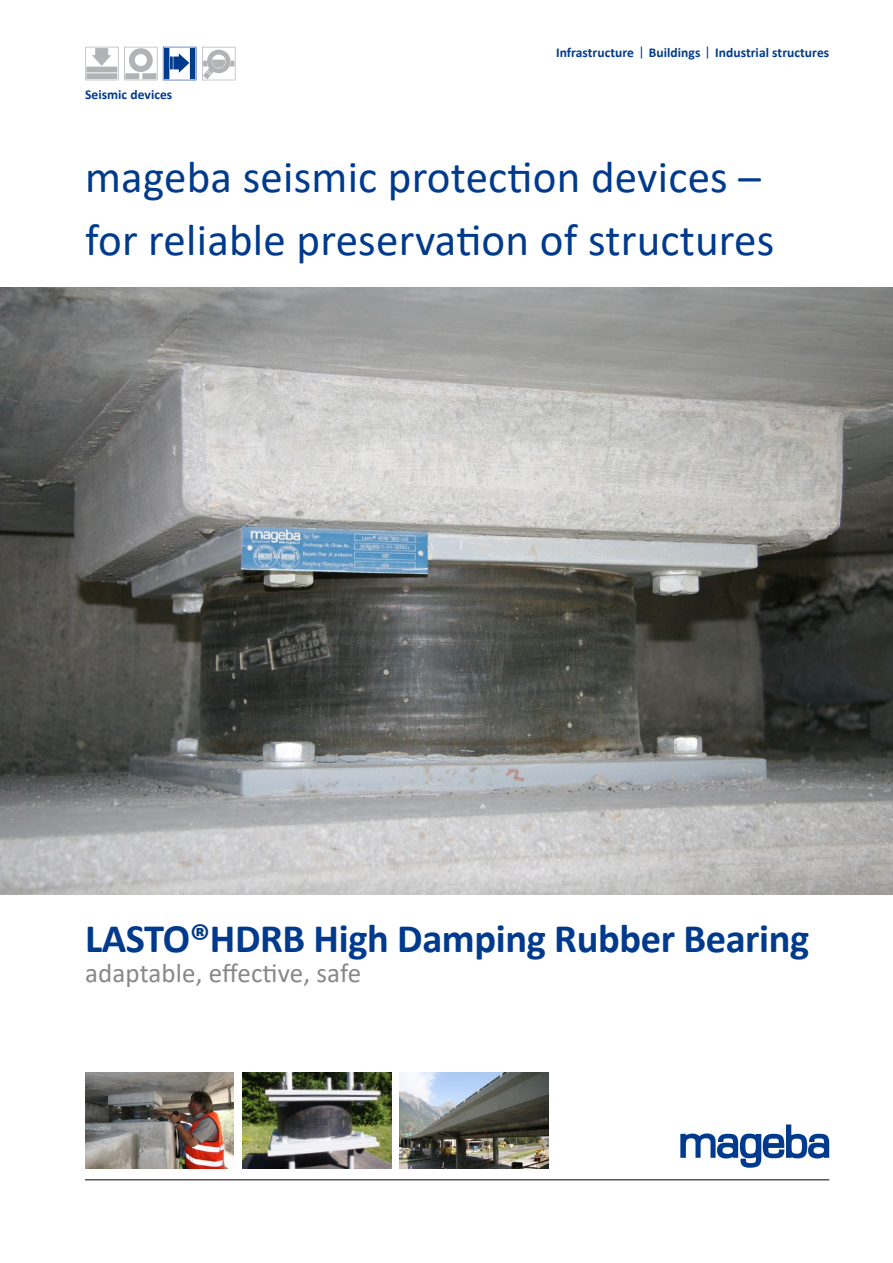
<style>
.page{position:relative;width:893px;height:1263px;background:#fff}
.page>*{position:absolute;margin:0;border:0;box-sizing:border-box;transform-origin:0 0}
.t1{font:45px/63px "Calibri";letter-spacing:.005em;color:#003a8c}
.t2{font:700 40.5px "Calibri";letter-spacing:-.01em;color:#003a8c}
.t3{font:27px "Calibri";letter-spacing:.005em;color:#888}
.t4{font:700 13.5px "Calibri";letter-spacing:.005em;color:#003a8c}
.s1{font-weight:400}
</style>
<div class="page">
<hr style="left:85px;top:1179px;width:744px;height:1px;background:#000">
<svg style="left:85px;top:47px;width:111px;height:34px"></svg>
<svg style="left:202px;top:47px;width:34px;height:33px"></svg>
<svg style="left:203px;top:72px;width:7px;height:7px"></svg>
<img style="left:0;top:287px;width:893px;height:608px">
<img style="left:85px;top:1073px;width:149px;height:95px">
<img style="left:400px;top:1073px;width:149px;height:95px">
<img style="left:242px;top:1073px;width:149px;height:95px">
<svg style="left:680px;top:1124px;width:149px;height:44px"></svg>
<p class="t4" style="left:85px;top:85px;width:89px">Seismic devices</p>
<p class="t4" style="left:556px;top:43px;width:275px">Infrastructure <span class="s1">|</span> Buildings <span class="s1">|</span> Industrial structures</p>
<p class="t1" style="left:85px;top:145px;width:691px">mageba seismic protection devices – for reliable preservation of structures</p>
<p class="t2" style="left:85px;top:910px;width:726px">LASTO®HDRB High Damping Rubber Bearing</p>
<p class="t3" style="left:85px;top:954px;width:278px">adaptable, effective, safe</p>
</div>
